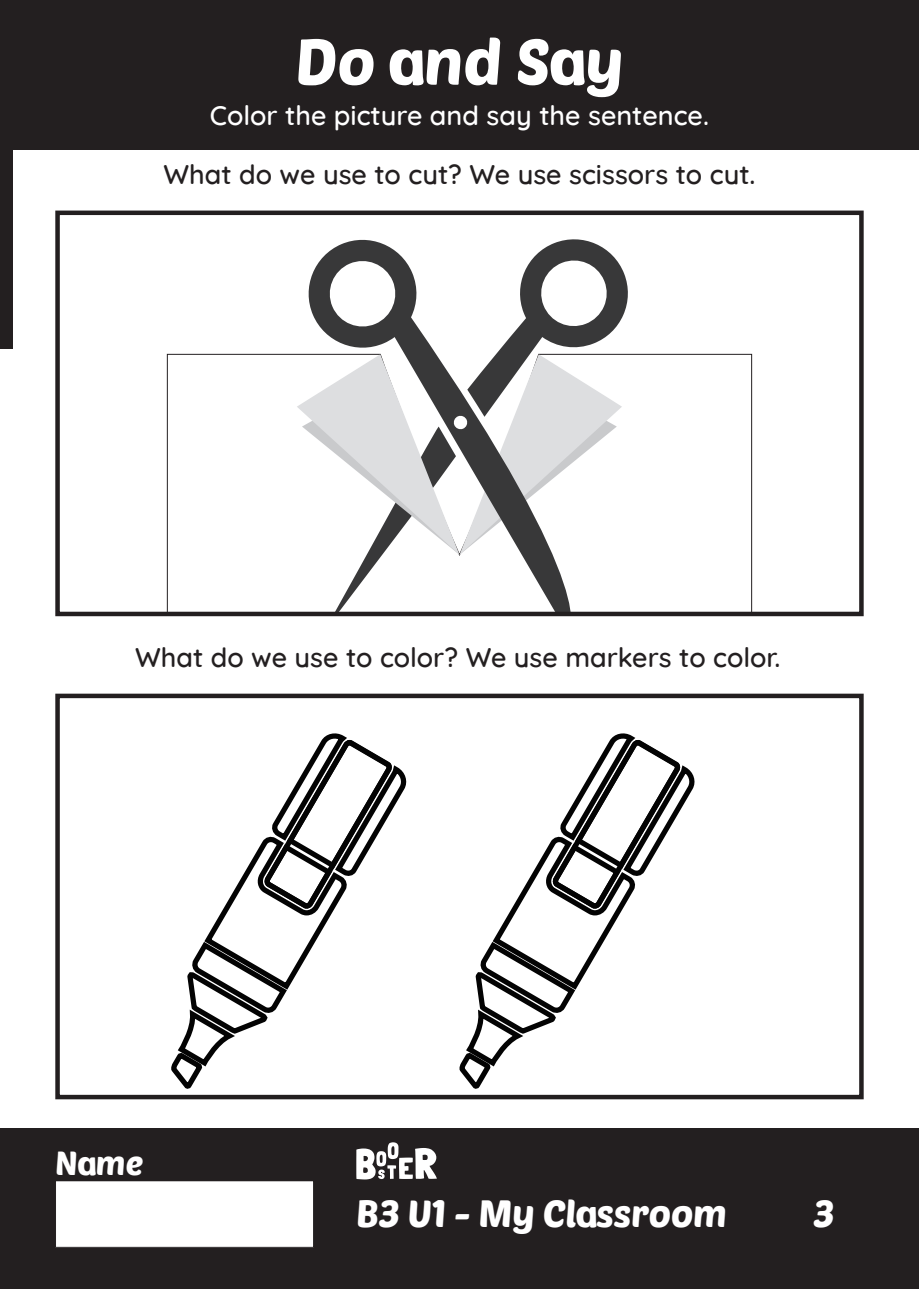
<style>
.page{position:relative;width:919px;height:1289px;background:#fff}
.page>*{position:absolute;margin:0;border:0;box-sizing:border-box;transform-origin:0 0}
.t1{font:63.75px "Poetsen One";color:#fff}
.t2{font:37.5px "Poetsen One";letter-spacing:-.01em;color:#fff}
.t3{font:33px "Poetsen One";color:#fff}
.t4{font:500 27px "Quicksand";color:#231f20}
.t5{font:500 27px "Quicksand";color:#fff}
</style>
<div class="page">
<div style="left:0;top:0;width:918px;height:150px;background:#231f20"></div>
<div style="left:0;top:1128px;width:918px;height:160px;background:#231f20"></div>
<div style="left:55px;top:1180px;width:258px;height:67px;background:#fff"></div>
<div style="left:55px;top:1180px;width:259px;height:67px;border:1px solid #231f20"></div>
<svg style="left:356px;top:1142px;width:81px;height:37px"></svg>
<div style="left:0;top:0;width:13px;height:349px;background:#231f20"></div>
<svg style="left:167px;top:354px;width:585px;height:257px"></svg>
<svg style="left:297px;top:239px;width:332px;height:372px"></svg>
<div style="left:55px;top:210px;width:808px;height:406px;border:4px solid #231f20"></div>
<div style="left:55px;top:693px;width:808px;height:406px;border:4px solid #231f20"></div>
<svg style="left:171px;top:733px;width:236px;height:356px"></svg>
<svg style="left:459px;top:733px;width:236px;height:356px"></svg>
<h1 class="t1" style="left:295px;top:21px;width:330px">Do and Say</h1>
<p class="t5" style="left:210px;top:99px;width:500px">Color the picture and say the sentence.</p>
<p class="t4" style="left:163px;top:158px;width:593px">What do we use to cut? We use scissors to cut.</p>
<p class="t4" style="left:135px;top:641px;width:647px">What do we use to color? We use markers to color.</p>
<p class="t3" style="left:55px;top:1141px;width:89px">Name</p>
<h2 class="t2" style="left:356px;top:1189px;width:372px">B3 U1 - My Classroom</h2>
<h2 class="t2" style="left:813px;top:1189px;width:23px">3</h2>
</div>
